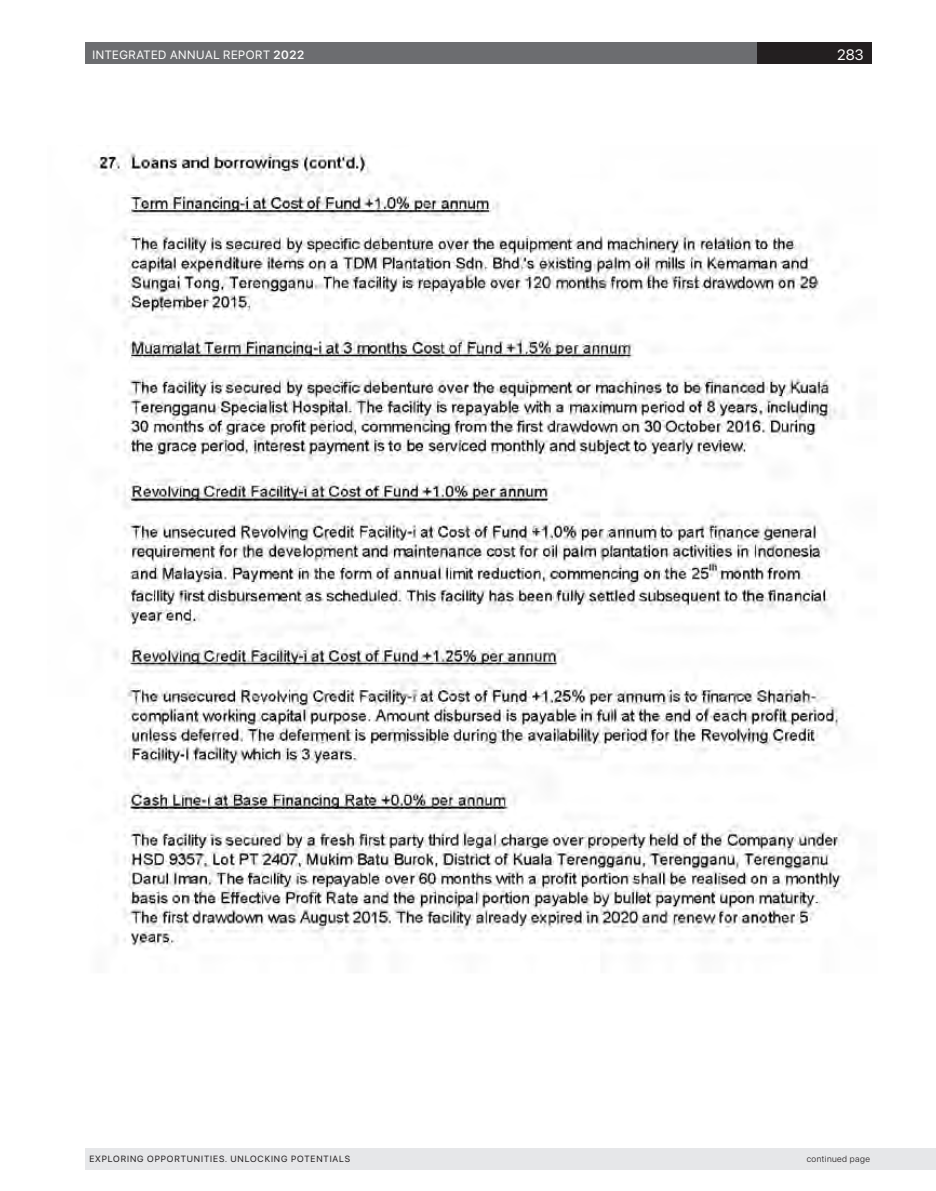
<style>
.page{position:relative;width:936px;height:1191px;background:#fff}
.page>*{position:absolute;margin:0;border:0;box-sizing:border-box;transform-origin:0 0}
.t1{font:15px "SF Pro Display";color:#fff}
.t2{font:12px "SF Pro Display";letter-spacing:.05em;color:#fff}
.t3{font:9px "SF Pro Display";letter-spacing:.1em;color:#231f20}
.t4{font:300 9px "SF Pro Display";letter-spacing:.05em;color:#231f20}
.s1{font-weight:600}
</style>
<div class="page">
<div style="left:85px;top:43px;width:672px;height:21px;background:#6c6d70"></div>
<div style="left:85px;top:1148px;width:850px;height:21px;background:#e6e7e9"></div>
<div style="left:757px;top:43px;width:115px;height:21px;background:#231f20"></div>
<img style="left:92px;top:145px;width:754px;height:802px">
<h2 class="t2" style="left:92px;top:48px;width:213px">INTEGRATED ANNUAL REPORT <span class="s1">2022</span></h2>
<h1 class="t1" style="left:837px;top:46px;width:28px">283</h1>
<p class="t3" style="left:89px;top:1153px;width:262px">EXPLORING OPPORTUNITIES. UNLOCKING POTENTIALS</p>
<p class="t4" style="left:806px;top:1153px;width:65px">continued page</p>
</div>
